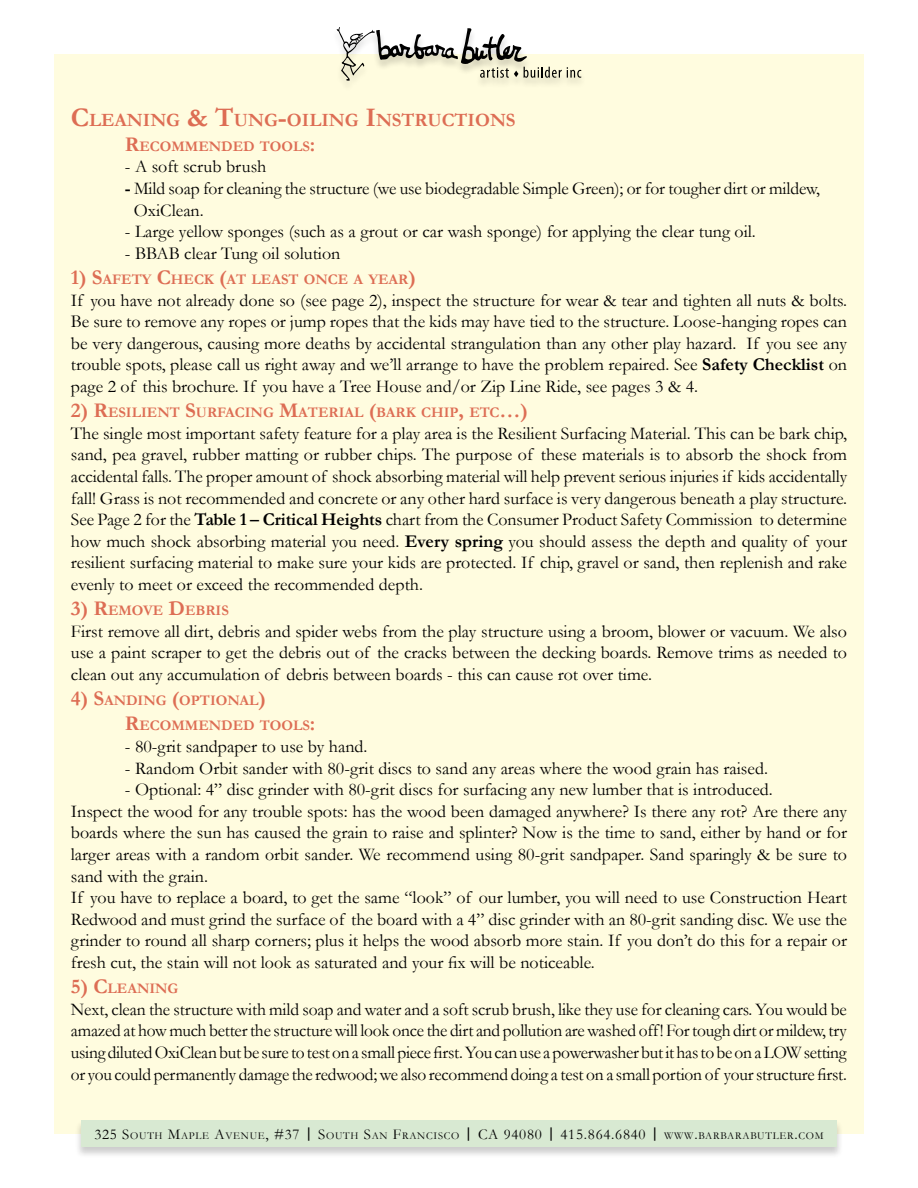
<style>
.page{position:relative;width:918px;height:1188px;background:#fff}
.page>*{position:absolute;margin:0;border:0;box-sizing:border-box;transform-origin:0 0}
.t1{font:700 21px "Garamond";color:#dd6d54}
.t2{font:700 18.9px "Garamond";color:#dd6d54}
.t3{font:18px/21.6px "Garamond";color:#000;text-align:justify}
.t4{font:700 14.7px "Garamond";color:#dd6d54}
.t5{font:10.5px "Garamond";letter-spacing:.07em;color:#000}
.s1{font-size:27px}
.s2{font-size:21px}
.s3{font-weight:700}
.s4{font-size:15px}
.s5{font-weight:700;font-size:15px}
</style>
<div class="page">
<div style="left:54px;top:54px;width:810px;height:1080px;background:#fffcdf"></div>
<div style="left:332px;top:27px;width:255px;height:65px;background:#000;opacity:.2"></div>
<svg style="left:337px;top:27px;width:244px;height:54px"></svg>
<div style="left:75px;top:1120px;width:768px;height:39px;background:#000;opacity:.2"></div>
<div style="left:81px;top:1120px;width:756px;height:28px;background:#d8e9d2"></div>
<p class="t2" style="left:71px;top:107px;width:445px"><span class="s1">C</span>LEANING <span class="s1">&amp; T</span>UNG<span class="s1">-</span>OILING <span class="s1">I</span>NSTRUCTIONS</p>
<p class="t1" style="left:71px;top:130px;width:36px">R</p>
<p class="t4" style="left:140px;top:136px;width:177px">ECOMMENDED TOOLS<span class="s2">:</span></p>
<p class="t3" style="left:125px;top:156px;width:143px">- A soft scrub brush</p>
<p class="t3" style="left:134px;top:177px;width:687px;text-indent:-9px"><span class="s3">-</span> Mild soap for cleaning the structure (we use biodegradable Simple Green); or for tougher dirt or mildew,<br>OxiClean.</p>
<p class="t3" style="left:125px;top:220px;width:633px">- Large yellow sponges (such as a grout or car wash sponge) for applying the clear tung oil.</p>
<p class="t3" style="left:125px;top:242px;width:217px">- BBAB clear Tung oil solution</p>
<p class="t4" style="left:71px;top:269px;width:346px"><span class="s2">1) S</span>AFETY <span class="s2">C</span>HECK <span class="s2">(</span>AT LEAST ONCE A YEAR<span class="s2">)</span></p>
<p class="t3" style="left:71px;top:289px;width:778px">If you have not already done so (see page 2), inspect the structure for wear &amp; tear and tighten all nuts &amp; bolts.<br>Be sure to remove any ropes or jump ropes that the kids may have tied to the structure. Loose-hanging ropes can be very dangerous, causing more deaths by accidental strangulation than any other play hazard. If you see any trouble spots, please call us right away and we’ll arrange to have the problem repaired. See <span class="s3">Safety Checklist</span> on page 2 of this brochure. If you have a Tree House and/or Zip Line Ride, see pages 3 &amp; 4.</p>
<p class="t4" style="left:71px;top:403px;width:459px"><span class="s2">2) R</span>ESILIENT <span class="s2">S</span>URFACING <span class="s2">M</span>ATERIAL <span class="s2">(</span>BARK CHIP<span class="s2">,</span> ETC<span class="s2">…)</span></p>
<p class="t3" style="left:71px;top:422px;width:778px">The single most important safety feature for a play area is the Resilient Surfacing Material. This can be bark chip, sand, pea gravel, rubber matting or rubber chips. The purpose of these materials is to absorb the shock from accidental falls. The proper amount of shock absorbing material will help prevent serious injuries if kids accidentally fall! Grass is not recommended and concrete or any other hard surface is very dangerous beneath a play structure.<br>See Page 2 for the <span class="s3">Table 1 – Critical Heights</span> chart from the Consumer Product Safety Commission to determine how much shock absorbing material you need. <span class="s3">Every spring</span> you should assess the depth and quality of your resilient surfacing material to make sure your kids are protected. If chip, gravel or sand, then replenish and rake evenly to meet or exceed the recommended depth.</p>
<p class="t4" style="left:71px;top:601px;width:158px"><span class="s2">3) R</span>EMOVE <span class="s2">D</span>EBRIS</p>
<p class="t3" style="left:71px;top:620px;width:778px">First remove all dirt, debris and spider webs from the play structure using a broom, blower or vacuum. We also use a paint scraper to get the debris out of the cracks between the decking boards. Remove trims as needed to clean out any accumulation of debris between boards - this can cause rot over time.</p>
<p class="t4" style="left:71px;top:691px;width:197px"><span class="s2">4) S</span>ANDING <span class="s2">(</span>OPTIONAL<span class="s2">)</span></p>
<p class="t1" style="left:71px;top:710px;width:36px">R</p>
<p class="t4" style="left:140px;top:716px;width:177px">ECOMMENDED TOOLS<span class="s2">:</span></p>
<p class="t3" style="left:125px;top:735px;width:244px">- 80-grit sandpaper to use by hand.</p>
<p class="t3" style="left:125px;top:757px;width:645px">- Random Orbit sander with 80-grit discs to sand any areas where the wood grain has raised.</p>
<p class="t3" style="left:71px;top:778px;width:778px;text-align:left;text-indent:54px">- Optional: 4” disc grinder with 80-grit discs for surfacing any new lumber that is introduced.<br>Inspect the wood for any trouble spots: has the wood been damaged anywhere? Is there any rot? Are there any boards where the sun has caused the grain to raise and splinter? Now is the time to sand, either by hand or for larger areas with a random orbit sander. We recommend using 80-grit sandpaper. Sand sparingly &amp; be sure to sand with the grain.<br>If you have to replace a board, to get the same “look” of our lumber, you will need to use Construction Heart Redwood and must grind the surface of the board with a 4” disc grinder with an 80-grit sanding disc. We use the grinder to round all sharp corners; plus it helps the wood absorb more stain. If you don’t do this for a repair or fresh cut, the stain will not look as saturated and your fix will be noticeable.</p>
<p class="t4" style="left:71px;top:979px;width:109px"><span class="s2">5) C</span>LEANING</p>
<p class="t3" style="left:71px;top:998px;width:778px">Next, clean the structure with mild soap and water and a soft scrub brush, like they use for cleaning cars. You would be amazed at how much better the structure will look once the dirt and pollution are washed off! For tough dirt or mildew, try using diluted OxiClean but be sure to test on a small piece first. You can use a powerwasher but it has to be on a LOW setting or you could permanently damage the redwood; we also recommend doing a test on a small portion of your structure first.</p>
<p class="t5" style="left:94px;top:1129px;width:731px"><span class="s4">325 S</span>OUTH <span class="s4">M</span>APLE <span class="s4">A</span>VENUE<span class="s4">, #37</span> <span class="s5">|</span> <span class="s4">S</span>OUTH <span class="s4">S</span>AN <span class="s4">F</span>RANCISCO <span class="s5">|</span> <span class="s4">CA 94080</span> <span class="s5">|</span> <span class="s4">415.864.6840</span> <span class="s5">|</span> WWW<span class="s4">.</span>BARBARABUTLER<span class="s4">.</span>COM</p>
</div>
